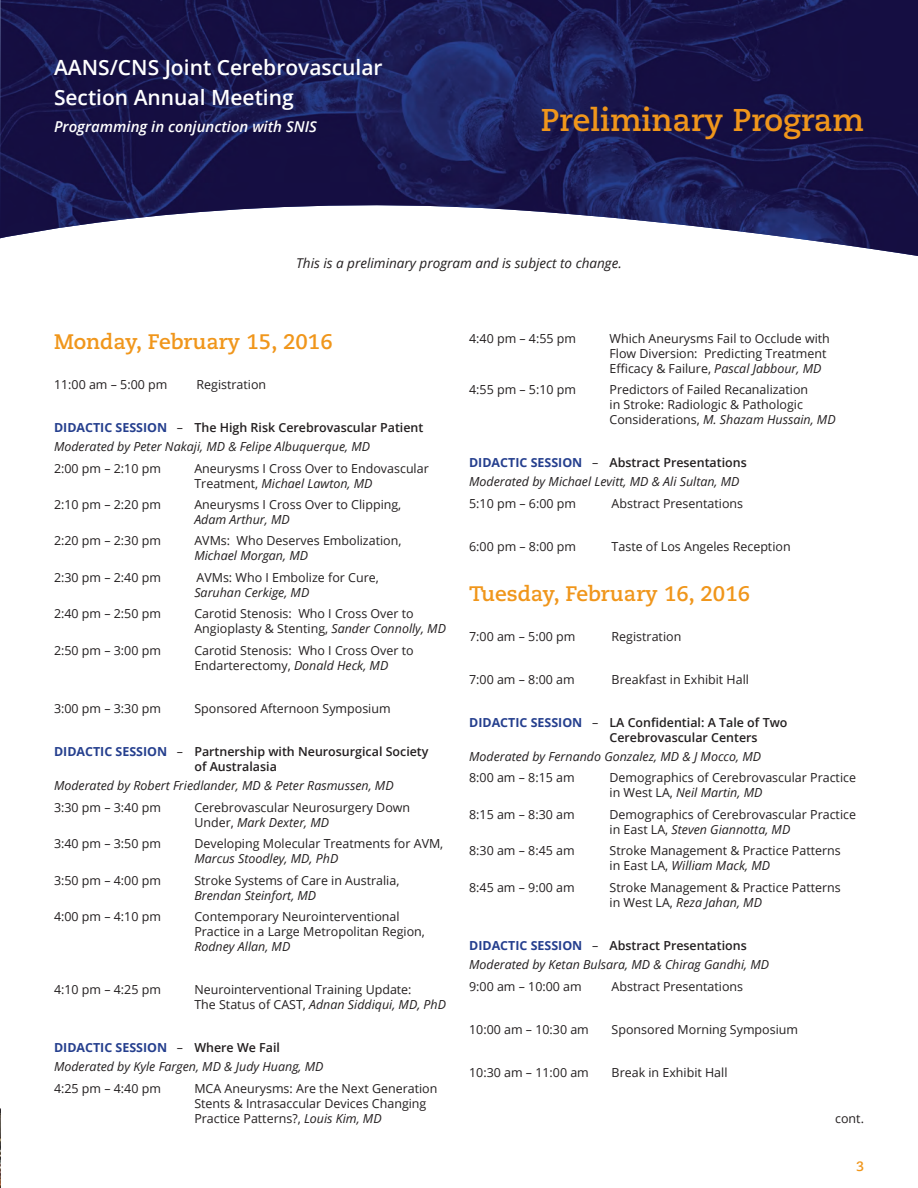
<style>
.page{position:relative;width:918px;height:1188px;background:#fff}
.page>*{position:absolute;margin:0;border:0;box-sizing:border-box;transform-origin:0 0}
.t1{font:700 31.5px "Caecilia";color:#f0961b}
.t2{font:600 21px/30px "Open Sans";color:#fff}
.Sub_14{font:700 21px "Caecilia";color:#f0961b}
.t3{font:italic 600 15px "Open Sans";color:#fff}
.Body{font:italic 13.5px "Open Sans";color:#231f20}
.Body-2{font:700 13.5px "Caecilia";color:#f0961b}
.Program_Body{font:12.45px/15px "Open Sans";color:#231f20}
.Program_Body-2{font:italic 12.45px "Open Sans";color:#231f20}
.Program_Body-3{font:600 12.45px/15px "Open Sans";color:#231f20}
.Program_Body-4{font:700 12.45px "Open Sans";color:#253f8e}
.s1{font-weight:700;color:#253f8e}
.s2{font-weight:400}
.s3{font-style:italic}
.s4{font-weight:400;color:#231f20}
.s5{font-weight:600;color:#231f20}
</style>
<div class="page">
<img style="left:0;top:1108px;width:1px;height:80px">
<img style="left:0;top:0;width:918px;height:256px">
<p class="t2" style="left:54px;top:52px;width:330px">AANS/CNS Joint Cerebrovascular<br>Section Annual Meeting</p>
<p class="t3" style="left:54px;top:116px;width:264px">Programming in conjunction with SNIS</p>
<p class="t1" style="left:541px;top:101px;width:325px">Preliminary Program</p>
<p class="Body" style="left:296px;top:254px;width:327px">This is a preliminary program and is subject to change.</p>
<p class="Sub_14" style="left:54px;top:330px;width:280px">Monday, February 15, 2016</p>
<p class="Program_Body" style="left:54px;top:376px;width:115px">11:00 am – 5:00 pm</p>
<p class="Program_Body" style="left:197px;top:376px;width:71px">Registration</p>
<p class="Program_Body-3" style="left:54px;top:419px;width:371px"><span class="s1">DIDACTIC SESSION</span> <span class="s2">–</span> The High Risk Cerebrovascular Patient</p>
<p class="Program_Body-2" style="left:54px;top:438px;width:318px">Moderated by Peter Nakaji, MD &amp; Felipe Albuquerque, MD</p>
<p class="Program_Body" style="left:54px;top:460px;width:108px">2:00 pm – 2:10 pm</p>
<p class="Program_Body" style="left:194px;top:460px;width:236px">Aneurysms I Cross Over to Endovascular<br>Treatment, <span class="s3">Michael Lawton, MD</span></p>
<p class="Program_Body" style="left:54px;top:497px;width:108px">2:10 pm – 2:20 pm</p>
<p class="Program_Body" style="left:194px;top:497px;width:208px">Aneurysms I Cross Over to Clipping,<br><span class="s3">Adam Arthur, MD</span></p>
<p class="Program_Body" style="left:54px;top:533px;width:108px">2:20 pm – 2:30 pm</p>
<p class="Program_Body" style="left:194px;top:533px;width:209px">AVMs: Who Deserves Embolization,<br><span class="s3">Michael Morgan, MD</span></p>
<p class="Program_Body" style="left:54px;top:570px;width:108px">2:30 pm – 2:40 pm</p>
<p class="Program_Body" style="left:194px;top:570px;width:186px">AVMs: Who I Embolize for Cure,<br><span class="s3">Saruhan Cerkige, MD</span></p>
<p class="Program_Body" style="left:54px;top:606px;width:108px">2:40 pm – 2:50 pm</p>
<p class="Program_Body" style="left:194px;top:606px;width:253px">Carotid Stenosis: Who I Cross Over to<br>Angioplasty &amp; Stenting, <span class="s3">Sander Connolly, MD</span></p>
<p class="Program_Body" style="left:54px;top:643px;width:108px">2:50 pm – 3:00 pm</p>
<p class="Program_Body" style="left:194px;top:643px;width:221px">Carotid Stenosis: Who I Cross Over to<br>Endarterectomy, <span class="s3">Donald Heck, MD</span></p>
<p class="Program_Body" style="left:54px;top:701px;width:108px">3:00 pm – 3:30 pm</p>
<p class="Program_Body" style="left:194px;top:701px;width:198px">Sponsored Afternoon Symposium</p>
<p class="Program_Body-3" style="left:194px;top:744px;width:236px;text-indent:-140px"><span class="s1">DIDACTIC SESSION</span> <span class="s2">–</span> Partnership with Neurosurgical Society of Australasia</p>
<p class="Program_Body-2" style="left:54px;top:777px;width:341px">Moderated by Robert Friedlander, MD &amp; Peter Rasmussen, MD</p>
<p class="Program_Body" style="left:54px;top:799px;width:108px">3:30 pm – 3:40 pm</p>
<p class="Program_Body" style="left:194px;top:799px;width:217px">Cerebrovascular Neurosurgery Down<br>Under, <span class="s3">Mark Dexter, MD</span></p>
<p class="Program_Body" style="left:54px;top:836px;width:108px">3:40 pm – 3:50 pm</p>
<p class="Program_Body" style="left:194px;top:836px;width:250px">Developing Molecular Treatments for AVM,<br><span class="s3">Marcus Stoodley, MD, PhD</span></p>
<p class="Program_Body" style="left:54px;top:872px;width:108px">3:50 pm – 4:00 pm</p>
<p class="Program_Body" style="left:194px;top:872px;width:206px">Stroke Systems of Care in Australia,<br><span class="s3">Brendan Steinfort, MD</span></p>
<p class="Program_Body" style="left:54px;top:909px;width:108px">4:00 pm – 4:10 pm</p>
<p class="Program_Body" style="left:194px;top:909px;width:232px">Contemporary Neurointerventional<br>Practice in a Large Metropolitan Region,<br><span class="s3">Rodney Allan, MD</span></p>
<p class="Program_Body" style="left:54px;top:982px;width:108px">4:10 pm – 4:25 pm</p>
<p class="Program_Body" style="left:194px;top:982px;width:253px">Neurointerventional Training Update:<br>The Status of CAST, <span class="s3">Adnan Siddiqui, MD, PhD</span></p>
<p class="Program_Body-4" style="left:54px;top:1039px;width:228px">DIDACTIC SESSION <span class="s4">–</span> <span class="s5">Where We Fail</span></p>
<p class="Program_Body-2" style="left:54px;top:1058px;width:271px">Moderated by Kyle Fargen, MD &amp; Judy Huang, MD</p>
<p class="Program_Body" style="left:54px;top:1080px;width:108px">4:25 pm – 4:40 pm</p>
<p class="Program_Body" style="left:194px;top:1080px;width:245px">MCA Aneurysms: Are the Next Generation<br>Stents &amp; Intrasaccular Devices Changing<br>Practice Patterns?, <span class="s3">Louis Kim, MD</span></p>
<p class="Program_Body" style="left:469px;top:330px;width:108px">4:40 pm – 4:55 pm</p>
<p class="Program_Body" style="left:610px;top:330px;width:222px">Which Aneurysms Fail to Occlude with<br>Flow Diversion: Predicting Treatment<br>Efficacy &amp; Failure, <span class="s3">Pascal Jabbour, MD</span></p>
<p class="Program_Body" style="left:469px;top:382px;width:108px">4:55 pm – 5:10 pm</p>
<p class="Program_Body" style="left:610px;top:382px;width:228px">Predictors of Failed Recanalization<br>in Stroke: Radiologic &amp; Pathologic<br>Considerations, <span class="s3">M. Shazam Hussain, MD</span></p>
<p class="Program_Body-3" style="left:469px;top:455px;width:279px"><span class="s1">DIDACTIC SESSION</span> <span class="s2">–</span> Abstract Presentations</p>
<p class="Program_Body-2" style="left:469px;top:473px;width:272px">Moderated by Michael Levitt, MD &amp; Ali Sultan, MD</p>
<p class="Program_Body" style="left:469px;top:495px;width:108px">5:10 pm – 6:00 pm</p>
<p class="Program_Body" style="left:612px;top:495px;width:133px">Abstract Presentations</p>
<p class="Program_Body" style="left:469px;top:538px;width:108px">6:00 pm – 8:00 pm</p>
<p class="Program_Body" style="left:612px;top:538px;width:181px">Taste of Los Angeles Reception</p>
<p class="Sub_14" style="left:469px;top:581px;width:283px">Tuesday, February 16, 2016</p>
<p class="Program_Body" style="left:469px;top:628px;width:108px">7:00 am – 5:00 pm</p>
<p class="Program_Body" style="left:612px;top:628px;width:71px">Registration</p>
<p class="Program_Body" style="left:469px;top:671px;width:107px">7:00 am – 8:00 am</p>
<p class="Program_Body" style="left:612px;top:671px;width:139px">Breakfast in Exhibit Hall</p>
<p class="Program_Body-3" style="left:610px;top:714px;width:179px;text-indent:-140px"><span class="s1">DIDACTIC SESSION</span> <span class="s2">–</span> LA Confidential: A Tale of Two<br>Cerebrovascular Centers</p>
<p class="Program_Body-2" style="left:469px;top:748px;width:294px">Moderated by Fernando Gonzalez, MD &amp; J Mocco, MD</p>
<p class="Program_Body" style="left:469px;top:770px;width:107px">8:00 am – 8:15 am</p>
<p class="Program_Body" style="left:610px;top:770px;width:248px">Demographics of Cerebrovascular Practice in West LA, <span class="s3">Neil Martin, MD</span></p>
<p class="Program_Body" style="left:469px;top:807px;width:107px">8:15 am – 8:30 am</p>
<p class="Program_Body" style="left:610px;top:807px;width:248px">Demographics of Cerebrovascular Practice in East LA, <span class="s3">Steven Giannotta, MD</span></p>
<p class="Program_Body" style="left:469px;top:843px;width:107px">8:30 am – 8:45 am</p>
<p class="Program_Body" style="left:610px;top:843px;width:233px">Stroke Management &amp; Practice Patterns in East LA, <span class="s3">William Mack, MD</span></p>
<p class="Program_Body" style="left:469px;top:879px;width:107px">8:45 am – 9:00 am</p>
<p class="Program_Body" style="left:610px;top:879px;width:233px">Stroke Management &amp; Practice Patterns in West LA, <span class="s3">Reza Jahan, MD</span></p>
<p class="Program_Body-3" style="left:469px;top:938px;width:279px"><span class="s1">DIDACTIC SESSION</span> <span class="s2">–</span> Abstract Presentations</p>
<p class="Program_Body-2" style="left:469px;top:956px;width:302px">Moderated by Ketan Bulsara, MD &amp; Chirag Gandhi, MD</p>
<p class="Program_Body" style="left:469px;top:978px;width:114px">9:00 am – 10:00 am</p>
<p class="Program_Body" style="left:612px;top:978px;width:133px">Abstract Presentations</p>
<p class="Program_Body" style="left:469px;top:1021px;width:121px">10:00 am – 10:30 am</p>
<p class="Program_Body" style="left:612px;top:1021px;width:188px">Sponsored Morning Symposium</p>
<p class="Program_Body" style="left:469px;top:1064px;width:121px">10:30 am – 11:00 am</p>
<p class="Program_Body" style="left:612px;top:1064px;width:117px">Break in Exhibit Hall</p>
<p class="Program_Body" style="left:835px;top:1111px;width:30px">cont.</p>
<p class="Body-2" style="left:856px;top:1159px;width:9px">3</p>
</div>
